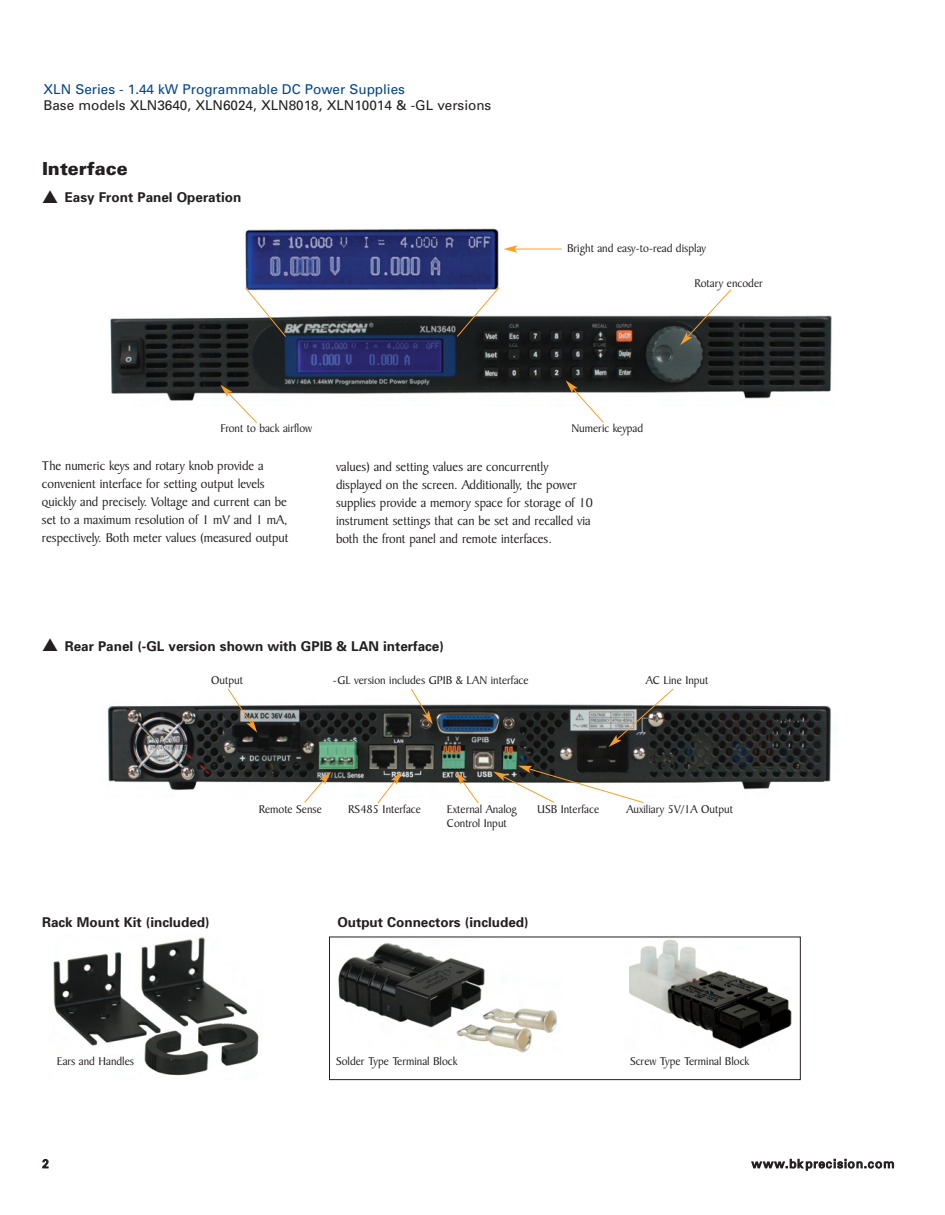
<style>
.page{position:relative;width:945px;height:1215px;background:#fff}
.page>*{position:absolute;margin:0;border:0;box-sizing:border-box;transform-origin:0 0}
.t1{font:900 18px "Univers";color:#231f20}
.t2{font:13.5px/18px "Baker Signet BT";color:#231f20}
.t3{font:700 13.5px "Univers";color:#231f20}
.t4{font:13.5px "Univers";color:#231f20}
.t5{font:13.5px "Univers";color:#02448d}
.t6{font:12px "Baker Signet BT";color:#231f20}
.t7{font:12px "Univers";letter-spacing:.07em;color:#231f20}
</style>
<div class="page">
<img style="left:110px;top:315px;width:722px;height:86px">
<svg style="left:220px;top:385px;width:38px;height:38px"></svg>
<svg style="left:566px;top:380px;width:39px;height:43px"></svg>
<svg style="left:680px;top:289px;width:52px;height:56px"></svg>
<img style="left:245px;top:228px;width:254px;height:63px">
<svg style="left:456px;top:286px;width:44px;height:52px"></svg>
<img style="left:107px;top:704px;width:724px;height:86px">
<svg style="left:227px;top:688px;width:30px;height:45px"></svg>
<svg style="left:410px;top:688px;width:23px;height:36px"></svg>
<svg style="left:609px;top:688px;width:65px;height:59px"></svg>
<img style="left:53px;top:937px;width:206px;height:139px">
<img style="left:338px;top:942px;width:219px;height:111px">
<img style="left:625px;top:936px;width:169px;height:113px">
<hr style="left:515px;top:249px;width:47px;height:1px;background:#f89f29">
<svg style="left:504px;top:245px;width:13px;height:8px"></svg>
<svg style="left:304px;top:772px;width:27px;height:31px"></svg>
<svg style="left:377px;top:771px;width:25px;height:33px"></svg>
<svg style="left:456px;top:771px;width:23px;height:33px"></svg>
<svg style="left:493px;top:766px;width:151px;height:37px"></svg>
<svg style="left:244px;top:287px;width:43px;height:51px"></svg>
<div style="left:329px;top:937px;width:472px;height:143px;border:1px solid #231f20"></div>
<p class="t5" style="left:43px;top:84px;width:363px">XLN Series - 1.44 kW Programmable DC Power Supplies</p>
<p class="t4" style="left:43px;top:101px;width:449px">Base models XLN3640, XLN6024, XLN8018, XLN10014 &amp; -GL versions</p>
<h1 class="t1" style="left:42px;top:162px;width:87px">Interface</h1>
<p class="t3" style="left:65px;top:192px;width:178px">Easy Front Panel Operation</p>
<p class="t6" style="left:567px;top:243px;width:140px">Bright and easy-to-read display</p>
<p class="t6" style="left:694px;top:279px;width:70px">Rotary encoder</p>
<p class="t6" style="left:221px;top:424px;width:93px">Front to back airflow</p>
<p class="t2" style="left:42px;top:458px;width:248px">The numeric keys and rotary knob provide a convenient interface for setting output levels quickly and precisely. Voltage and current can be set to a maximum resolution of 1 mV and 1 mA, respectively. Both meter values (measured output</p>
<p class="t6" style="left:571px;top:424px;width:73px">Numeric keypad</p>
<p class="t2" style="left:336px;top:459px;width:258px">values) and setting values are concurrently displayed on the screen. Additionally, the power supplies provide a memory space for storage of 10 instrument settings that can be set and recalled via both the front panel and remote interfaces.</p>
<p class="t3" style="left:65px;top:641px;width:381px">Rear Panel (-GL version shown with GPIB &amp; LAN interface)</p>
<p class="t6" style="left:333px;top:675px;width:197px">-GL version includes GPIB &amp; LAN interface</p>
<p class="t6" style="left:646px;top:675px;width:64px">AC Line Input</p>
<p class="t6" style="left:211px;top:675px;width:33px">Output</p>
<p class="t6" style="left:259px;top:805px;width:65px">Remote Sense</p>
<p class="t6" style="left:348px;top:805px;width:74px">RS485 Interface</p>
<p class="t6" style="left:537px;top:805px;width:63px">USB Interface</p>
<p class="t6" style="left:447px;top:805px;width:72px">External Analog</p>
<p class="t6" style="left:626px;top:805px;width:108px">Auxiliary 5V/1A Output</p>
<p class="t6" style="left:447px;top:819px;width:61px">Control Input</p>
<p class="t3" style="left:42px;top:918px;width:169px">Rack Mount Kit (included)</p>
<p class="t3" style="left:337px;top:918px;width:193px">Output Connectors (included)</p>
<p class="t6" style="left:57px;top:1057px;width:79px">Ears and Handles</p>
<p class="t6" style="left:336px;top:1057px;width:123px">Solder Type Terminal Block</p>
<p class="t6" style="left:630px;top:1057px;width:121px">Screw Type Terminal Block</p>
<p class="t7" style="left:42px;top:1159px;width:8px">2</p>
<p class="t7" style="left:752px;top:1159px;width:144px">www.bk precision.com</p>
</div>
